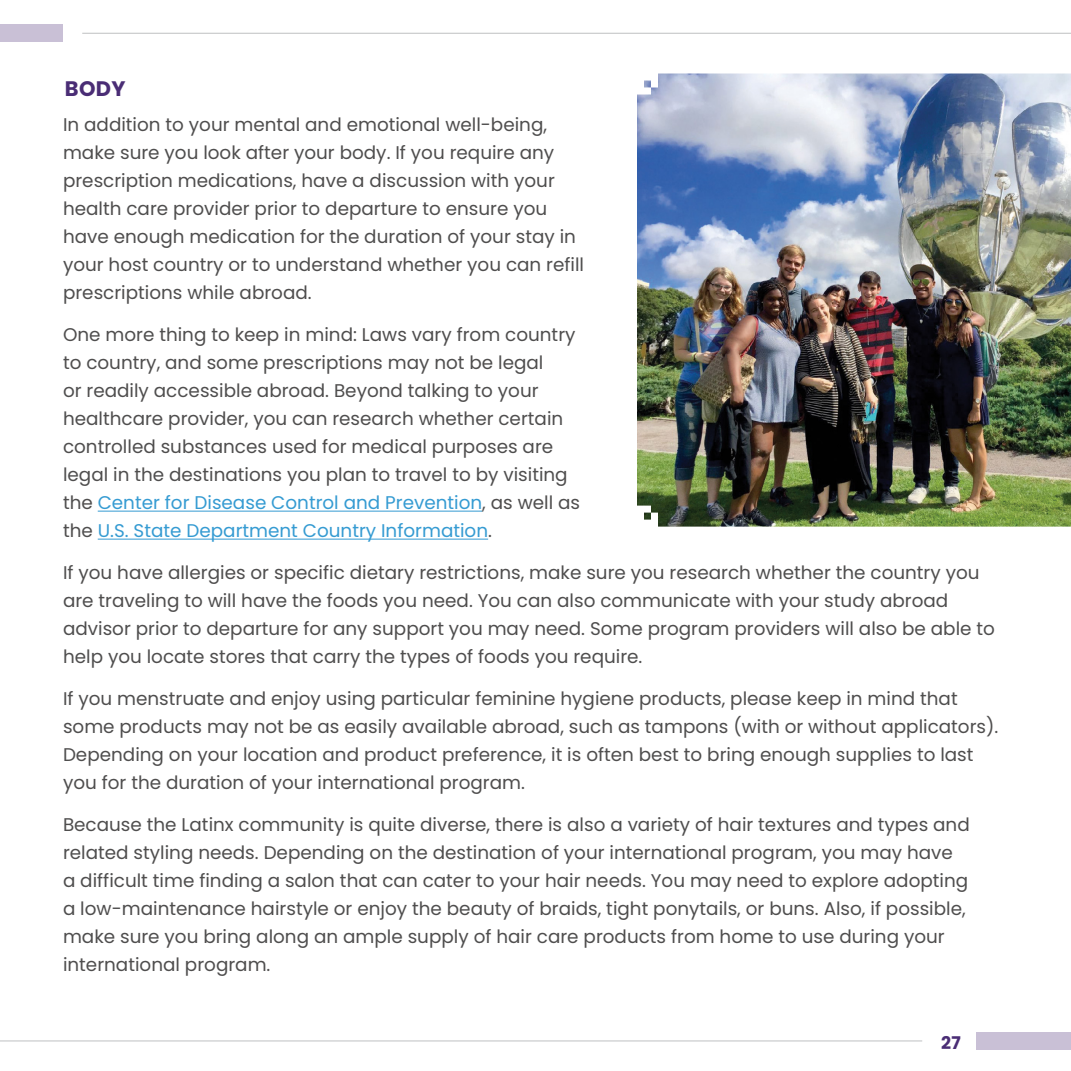
<style>
.page{position:relative;width:1071px;height:1071px;background:#fff}
.page>*{position:absolute;margin:0;border:0;box-sizing:border-box;transform-origin:0 0}
.t1{font:700 21px "Poppins";color:#4a2d75}
.t2{font:18.38px/28px "Poppins";color:#4f4e4e}
.t3{font:700 17.5px "Poppins";color:#4a2d75}
.s1{color:#359bd2}
</style>
<div class="page">
<img style="left:637px;top:74px;width:434px;height:453px">
<hr style="left:98px;top:511px;width:384px;height:1px;background:#359bd2">
<hr style="left:98px;top:539px;width:390px;height:1px;background:#359bd2">
<hr style="left:82px;top:33px;width:989px;height:1px;background:#939598">
<div style="left:0;top:24px;width:63px;height:18px;background:#c9c0d6"></div>
<hr style="left:0;top:1041px;width:922px;height:1px;background:#939598">
<div style="left:976px;top:1032px;width:95px;height:18px;background:#c9c0d6"></div>
<p class="t1" style="left:65px;top:76px;width:62px">BODY</p>
<p class="t2" style="left:63px;top:111px;width:523px">In addition to your mental and emotional well-being, make sure you look after your body. If you require any prescription medications, have a discussion with your health care provider prior to departure to ensure you have enough medication for the duration of your stay in your host country or to understand whether you can refill prescriptions while abroad.</p>
<p class="t2" style="left:63px;top:321px;width:519px">One more thing to keep in mind: Laws vary from country to country, and some prescriptions may not be legal<br>or readily accessible abroad. Beyond talking to your healthcare provider, you can research whether certain controlled substances used for medical purposes are legal in the destinations you plan to travel to by visiting the <span class="s1">Center for Disease Control and Prevention</span>, as well as the <span class="s1">U.S. State Department Country Information</span>.</p>
<p class="t2" style="left:63px;top:559px;width:933px">If you have allergies or specific dietary restrictions, make sure you research whether the country you are traveling to will have the foods you need. You can also communicate with your study abroad advisor prior to departure for any support you may need. Some program providers will also be able to help you locate stores that carry the types of foods you require.</p>
<p class="t2" style="left:63px;top:685px;width:937px">If you menstruate and enjoy using particular feminine hygiene products, please keep in mind that some products may not be as easily available abroad, such as tampons (with or without applicators).<br>Depending on your location and product preference, it is often best to bring enough supplies to last you for the duration of your international program.</p>
<p class="t2" style="left:63px;top:811px;width:908px">Because the Latinx community is quite diverse, there is also a variety of hair textures and types and related styling needs. Depending on the destination of your international program, you may have a difficult time finding a salon that can cater to your hair needs. You may need to explore adopting a low-maintenance hairstyle or enjoy the beauty of braids, tight ponytails, or buns. Also, if possible, make sure you bring along an ample supply of hair care products from home to use during your international program.</p>
<p class="t3" style="left:941px;top:1032px;width:21px">27</p>
</div>
